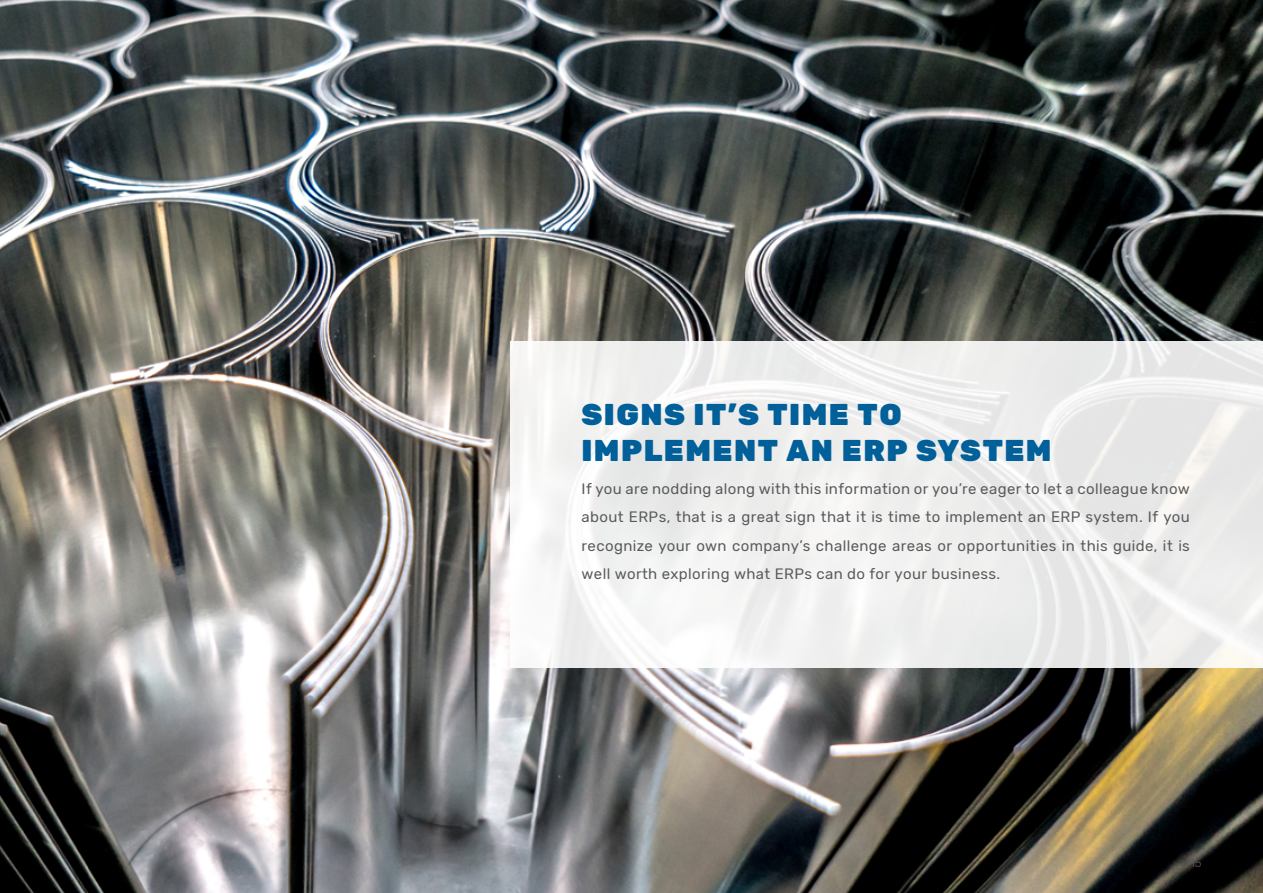
<style>
.page{position:relative;width:1263px;height:893px;background:#fff}
.page>*{position:absolute;margin:0;border:0;box-sizing:border-box;transform-origin:0 0}
.t1{font:900 30px/36px "Rubik";letter-spacing:.05em;color:#016099}
.t2{font:15px/28.5px "Rubik";letter-spacing:.025em;color:#58595b;text-align:justify}
.t3{font:300 12px "Rubik";color:#58595b}
</style>
<div class="page">
<img style="left:0;top:0;width:1263px;height:893px">
<div style="left:510px;top:341px;width:753px;height:326px;background:linear-gradient(to right,#f5f5f5,#eaeae9)"></div>
<h1 class="t1" style="left:581px;top:398px;width:472px">SIGNS IT’S TIME TO<br>IMPLEMENT AN ERP SYSTEM</h1>
<p class="t2" style="left:581px;top:475px;width:610px">If you are nodding along with this information or you’re eager to let a colleague know about ERPs, that is a great sign that it is time to implement an ERP system. If you recognize your own company’s challenge areas or opportunities in this guide, it is well worth exploring what ERPs can do for your business.</p>
<p class="t3" style="left:1190px;top:856px;width:13px">15</p>
</div>
